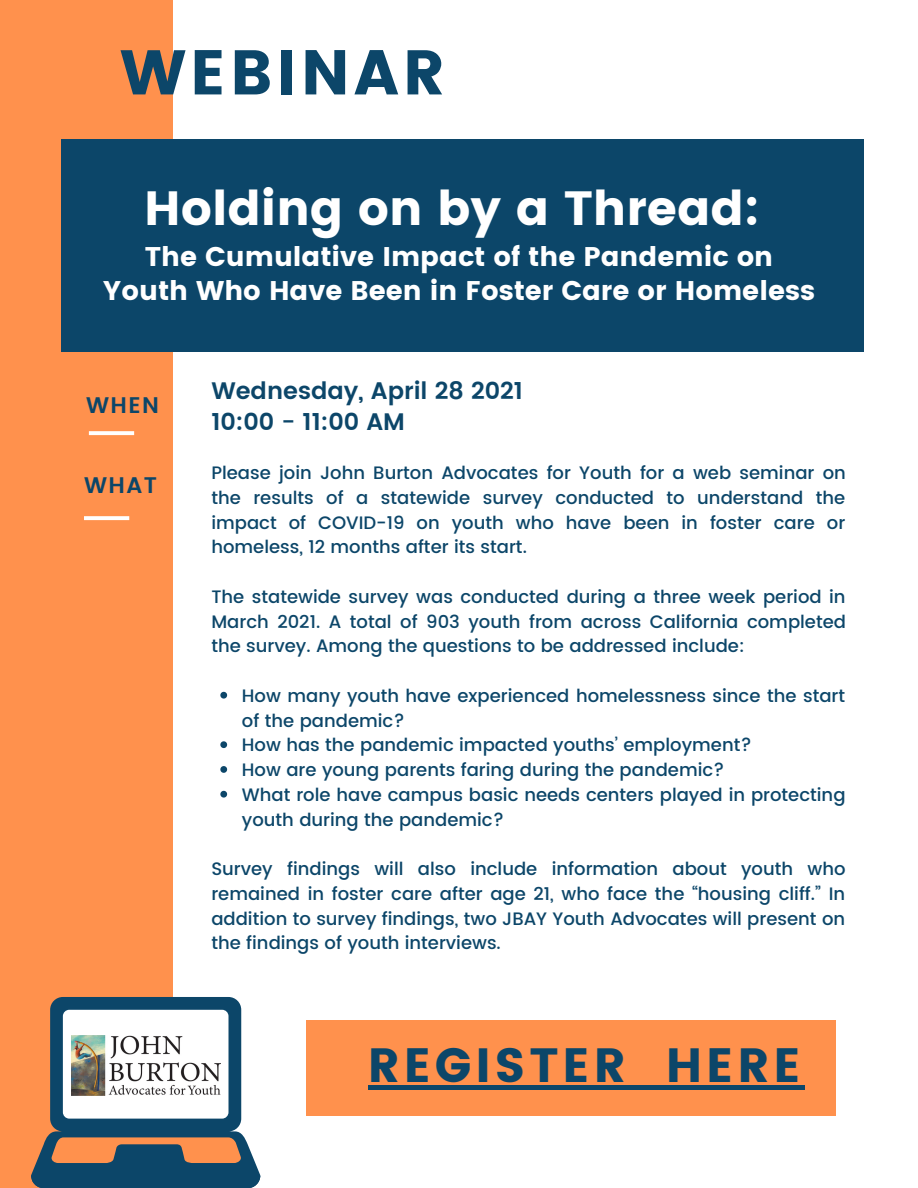
<style>
.page{position:relative;width:918px;height:1188px;background:#fff}
.page>*{position:absolute;margin:0;border:0;box-sizing:border-box;transform-origin:0 0}
.t1{font:63px "Poppins";letter-spacing:.065em;color:#0c4669}
.t2{font:48px "Poppins";color:#fff}
.t3{font:48px "Poppins";letter-spacing:.08em;color:#0c4669}
.t4{font:27px/33.8px "Poppins";color:#fff;text-align:center}
.t5{font:600 23.85px "Poppins";color:#0c4669}
.t6{font:600 22.65px "Poppins";color:#0c4669}
.t7{font:600 22.5px "Poppins";color:#0c4669}
.t8{font:500 18px/24.8px "Poppins";color:#0c4669;text-align:justify}
.s1{font-weight:500}
</style>
<div class="page">
<div style="left:0;top:0;width:173px;height:1188px;background:#ff914d"></div>
<svg style="left:84px;top:516px;width:45px;height:4px"></svg>
<svg style="left:89px;top:431px;width:45px;height:4px"></svg>
<div style="left:306px;top:1020px;width:529px;height:95px;background:#ff914d"></div>
<div style="left:61px;top:139px;width:803px;height:213px;background:#0c4669"></div>
<svg style="left:220px;top:692px;width:7px;height:7px"></svg>
<svg style="left:220px;top:741px;width:7px;height:7px"></svg>
<svg style="left:220px;top:766px;width:7px;height:7px"></svg>
<svg style="left:220px;top:791px;width:7px;height:7px"></svg>
<svg style="left:31px;top:997px;width:229px;height:179px;fill:#0c4669"></svg>
<div style="left:31px;top:1176px;width:229px;height:12px;background:#0c4669"></div>
<div style="left:63px;top:1010px;width:166px;height:109px;background:#fff;border-radius:6px"></div>
<svg style="left:50px;top:1137px;width:192px;height:33px"></svg>
<img style="left:72px;top:1035px;width:148px;height:61px">
<div style="left:368px;top:1085px;width:262px;height:5px;background:#0c4669"></div>
<div style="left:630px;top:1085px;width:36px;height:5px;background:#0c4669"></div>
<div style="left:666px;top:1085px;width:139px;height:5px;background:#0c4669"></div>
<p class="t1" style="left:120px;top:36px;width:326px">WEBINAR</p>
<p class="t2" style="left:144px;top:180px;width:617px">Holding on by a Thread:</p>
<p class="t4" style="left:103px;top:240px;width:714px">The Cumulative Impact of the Pandemic on<br>Youth Who Have Been in Foster Care or Homeless</p>
<p class="t6" style="left:86px;top:392px;width:75px">WHEN</p>
<p class="t7" style="left:84px;top:472px;width:74px">WHAT</p>
<p class="t5" style="left:211px;top:377px;width:313px">Wednesday, April 28 2021</p>
<p class="t5" style="left:211px;top:408px;width:195px">10:00 <span class="s1">-</span> 11:00 AM</p>
<p class="t8" style="left:211px;top:461px;width:636px">Please join John Burton Advocates for Youth for a web seminar on the results of a statewide survey conducted to understand the impact of COVID-19 on youth who have been in foster care or homeless, 12 months after its start.</p>
<p class="t8" style="left:211px;top:584px;width:636px">The statewide survey was conducted during a three week period in March 2021. A total of 903 youth from across California completed the survey. Among the questions to be addressed include:</p>
<p class="t8" style="left:242px;top:683px;width:605px">How many youth have experienced homelessness since the start of the pandemic?</p>
<p class="t8" style="left:242px;top:733px;width:511px">How has the pandemic impacted youths’ employment?</p>
<p class="t8" style="left:242px;top:758px;width:484px">How are young parents faring during the pandemic?</p>
<p class="t8" style="left:242px;top:782px;width:605px">What role have campus basic needs centers played in protecting youth during the pandemic?</p>
<p class="t8" style="left:211px;top:857px;width:636px">Survey findings will also include information about youth who remained in foster care after age 21, who face the “housing cliff.” In addition to survey findings, two JBAY Youth Advocates will present on the findings of youth interviews.</p>
<p class="t3" style="left:368px;top:1037px;width:434px">REGISTER HERE</p>
</div>
